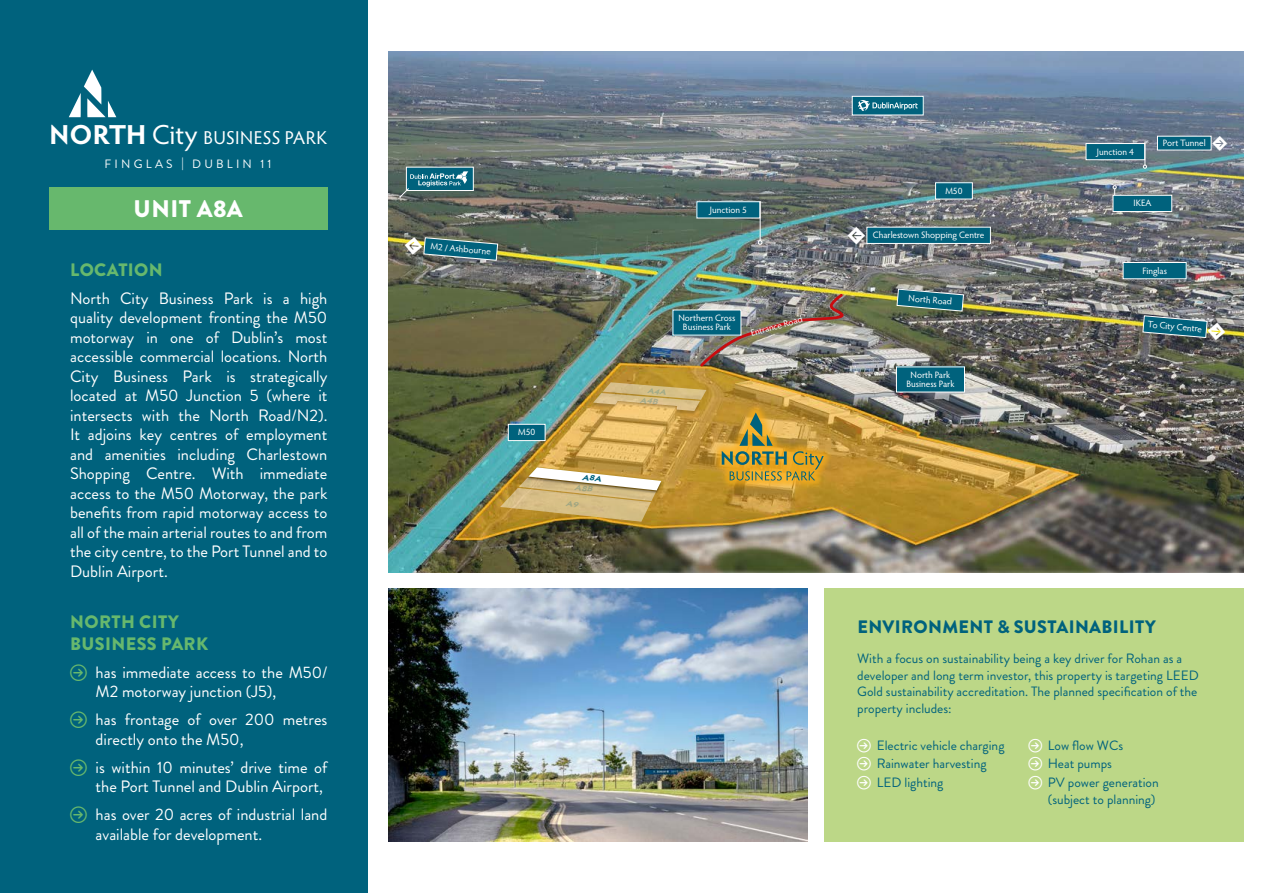
<style>
.page{position:relative;width:1263px;height:893px;background:#fff}
.page>*{position:absolute;margin:0;border:0;box-sizing:border-box;transform-origin:0 0}
.t1{font:900 24px "Brandon Grotesque";letter-spacing:.02em;color:#fff}
.t2{font:18.75px "Hypatia Sans Pro";letter-spacing:.015em;color:#fff}
.t3{font:900 18px/21.6px "Brandon Grotesque";letter-spacing:.02em;color:#67b86d}
.t4{font:900 18px "Brandon Grotesque";letter-spacing:.02em;color:#00627d}
.t5{font:16.5px/19.5px "Brandon Grotesque";color:#fff}
.t6{font:13.5px/18.6px "Brandon Grotesque";color:#00627d}
.t7{font:12.15px "Brandon Grotesque";letter-spacing:.26em;color:#fff}
.t8{font:9.3px/9.3px "Hypatia Sans Pro";color:#fff;text-align:center}
.s1{font-weight:700;font-size:27.6px}
.s2{font-size:27.6px}
.s3{font-family:"Arrowstfb";color:#67b86d}
.s4{font-family:"Arrowstfb";font-size:14.55px}
.s5{font-family:"Arrowstfb";font-size:17.1px}
.s6{font-family:"Arrowstfb";color:#fff}
</style>
<div class="page">
<div style="left:0;top:0;width:367px;height:893px;background:#00627d"></div>
<div style="left:49px;top:187px;width:278px;height:43px;background:#67b86d"></div>
<svg style="left:69px;top:70px;width:47px;height:47px"></svg>
<img style="left:389px;top:588px;width:419px;height:254px">
<div style="left:825px;top:588px;width:419px;height:254px;background:#bcd787"></div>
<img style="left:389px;top:51px;width:855px;height:521px">
<img style="left:698px;top:292px;width:147px;height:77px">
<div style="left:673px;top:310px;width:68px;height:25px;background:#00627d"></div>
<div style="left:896px;top:367px;width:68px;height:25px;background:#00627d"></div>
<svg style="left:1142px;top:315px;width:66px;height:24px;background:#387382"></svg>
<div style="left:867px;top:227px;width:123px;height:16px;background:#00627d"></div>
<div style="left:866px;top:227px;width:125px;height:17px;border:1px solid #fff"></div>
<div style="left:711px;top:403px;width:123px;height:88px;background:#fdaf17;opacity:.75"></div>
<svg style="left:722px;top:412px;width:102px;height:69px;background:#b9983d"></svg>
<div style="left:935px;top:183px;width:37px;height:16px;background:#00627d"></div>
<div style="left:935px;top:182px;width:38px;height:17px;border:1px solid #fff"></div>
<div style="left:508px;top:424px;width:37px;height:17px;background:#00627d"></div>
<div style="left:508px;top:424px;width:38px;height:17px;border:1px solid #fff"></div>
<svg style="left:896px;top:288px;width:68px;height:24px;background:#3a7680"></svg>
<div style="left:697px;top:202px;width:63px;height:16px;background:#00627d"></div>
<div style="left:696px;top:201px;width:64px;height:17px;border:1px solid #fff"></div>
<hr style="left:760px;top:201px;width:1px;height:40px;background:#fff">
<svg style="left:758px;top:240px;width:4px;height:5px"></svg>
<div style="left:1123px;top:262px;width:63px;height:17px;background:#00627d"></div>
<div style="left:1123px;top:262px;width:64px;height:17px;border:1px solid #fff"></div>
<svg style="left:1113px;top:185px;width:4px;height:10px"></svg>
<div style="left:1113px;top:195px;width:59px;height:17px;background:#00627d"></div>
<div style="left:1112px;top:195px;width:60px;height:17px;border:1px solid #fff"></div>
<div style="left:1157px;top:136px;width:54px;height:14px;background:#00627d"></div>
<div style="left:406px;top:167px;width:68px;height:24px;background:#00627d;border:1px solid #fff"></div>
<svg style="left:399px;top:171px;width:69px;height:27px"></svg>
<div style="left:852px;top:96px;width:71px;height:19px;background:#00627d"></div>
<svg style="left:858px;top:100px;width:60px;height:11px"></svg>
<div style="left:852px;top:96px;width:72px;height:19px;border:1px solid #fff"></div>
<div style="left:1086px;top:144px;width:59px;height:16px;background:#00627d"></div>
<div style="left:1086px;top:143px;width:59px;height:17px;border:1px solid #fff"></div>
<svg style="left:1143px;top:143px;width:4px;height:26px"></svg>
<div style="left:591px;top:393px;width:111px;height:22px;background:#000;opacity:.4"></div>
<svg style="left:404px;top:236px;width:95px;height:25px;background:#457374"></svg>
<svg style="left:847px;top:227px;width:18px;height:18px"></svg>
<svg style="left:593px;top:381px;width:115px;height:31px;background:#cfae65"></svg>
<svg style="left:500px;top:467px;width:164px;height:55px;background:#c9b073"></svg>
<p class="t2" style="left:49px;top:125px;width:279px"><span class="s1">NORTH</span> <span class="s2">City</span> BUSINESS PARK</p>
<p class="t7" style="left:105px;top:155px;width:168px">FINGLAS | DUBLIN 11</p>
<h1 class="t1" style="left:134px;top:192px;width:111px">UNIT A8A</h1>
<p class="t3" style="left:70px;top:259px;width:94px">LOCATION</p>
<p class="t5" style="left:70px;top:289px;width:259px;text-align:justify">North City Business Park is a high quality development fronting the M50 motorway in one of Dublin’s most accessible commercial locations. North City Business Park is strategically located at M50 Junction 5 (where it intersects with the North Road/N2).<br>It adjoins key centres of employment and amenities including Charlestown Shopping Centre. With immediate access to the M50 Motorway, the park benefits from rapid motorway access to all of the main arterial routes to and from the city centre, to the Port Tunnel and to Dublin Airport.</p>
<p class="t3" style="left:70px;top:612px;width:139px">NORTH CITY<br>BUSINESS PARK</p>
<p class="t5" style="left:96px;top:663px;width:233px;text-indent:-25px"><span class="s3">N</span> has immediate access to the M50/<br>M2 motorway junction (J5),</p>
<p class="t5" style="left:96px;top:710px;width:233px;text-indent:-25px"><span class="s3">N</span> has frontage of over 200 metres directly onto the M50,</p>
<p class="t5" style="left:70px;top:758px;width:259px;text-align:right"><span class="s3">N</span> is within 10 minutes’ drive time of the Port Tunnel and Dublin Airport,</p>
<p class="t5" style="left:96px;top:805px;width:233px;text-indent:-25px"><span class="s3">N</span> has over 20 acres of industrial land available for development.</p>
<p class="t8" style="left:431px;top:241px;width:62px;rotate:5deg">M2 / Ashbourne</p>
<p class="t8" style="left:518px;top:427px;width:19px">M50</p>
<p class="t8" style="left:710px;top:205px;width:38px">Junction 5</p>
<p class="t8" style="left:678px;top:313px;width:58px">Northern Cross<br>Business Park</p>
<p class="t8" style="left:750px;top:328px;width:55px;rotate:-15deg">Entrance Road</p>
<p class="t8" style="left:945px;top:186px;width:19px">M50</p>
<p class="t8" style="left:873px;top:230px;width:113px">Charlestown Shopping Centre</p>
<p class="t8" style="left:909px;top:293px;width:45px;rotate:5deg">North Road</p>
<p class="t8" style="left:906px;top:370px;width:49px">North Park<br>Business Park</p>
<p class="t8" style="left:1097px;top:146px;width:38px">Junction 4</p>
<p class="t8" style="left:1163px;top:138px;width:66px">Port Tunnel <span class="s4">E</span></p>
<p class="t8" style="left:1133px;top:198px;width:20px">IKEA</p>
<p class="t8" style="left:1142px;top:265px;width:26px">Finglas</p>
<p class="t8" style="left:1148px;top:319px;width:80px;rotate:5deg">To City Centre <span class="s5">E</span></p>
<p class="t4" style="left:857px;top:614px;width:300px">ENVIRONMENT &amp; SUSTAINABILITY</p>
<p class="t6" style="left:857px;top:650px;width:343px;line-height:16.5px">With a focus on sustainability being a key driver for Rohan as a developer and long term investor, this property is targeting LEED Gold sustainability accreditation. The planned specification of the property includes:</p>
<p class="t6" style="left:857px;top:736px;width:149px"><span class="s6">N</span> Electric vehicle charging<br><span class="s6">N</span> Rainwater harvesting<br><span class="s6">N</span> LED lighting</p>
<p class="t6" style="left:1028px;top:736px;width:132px"><span class="s6">N</span> Low flow WCs<br><span class="s6">N</span> Heat pumps<br><span class="s6">N</span> PV power generation</p>
<p class="t6" style="left:1048px;top:790px;width:109px">(subject to planning)</p>
</div>
